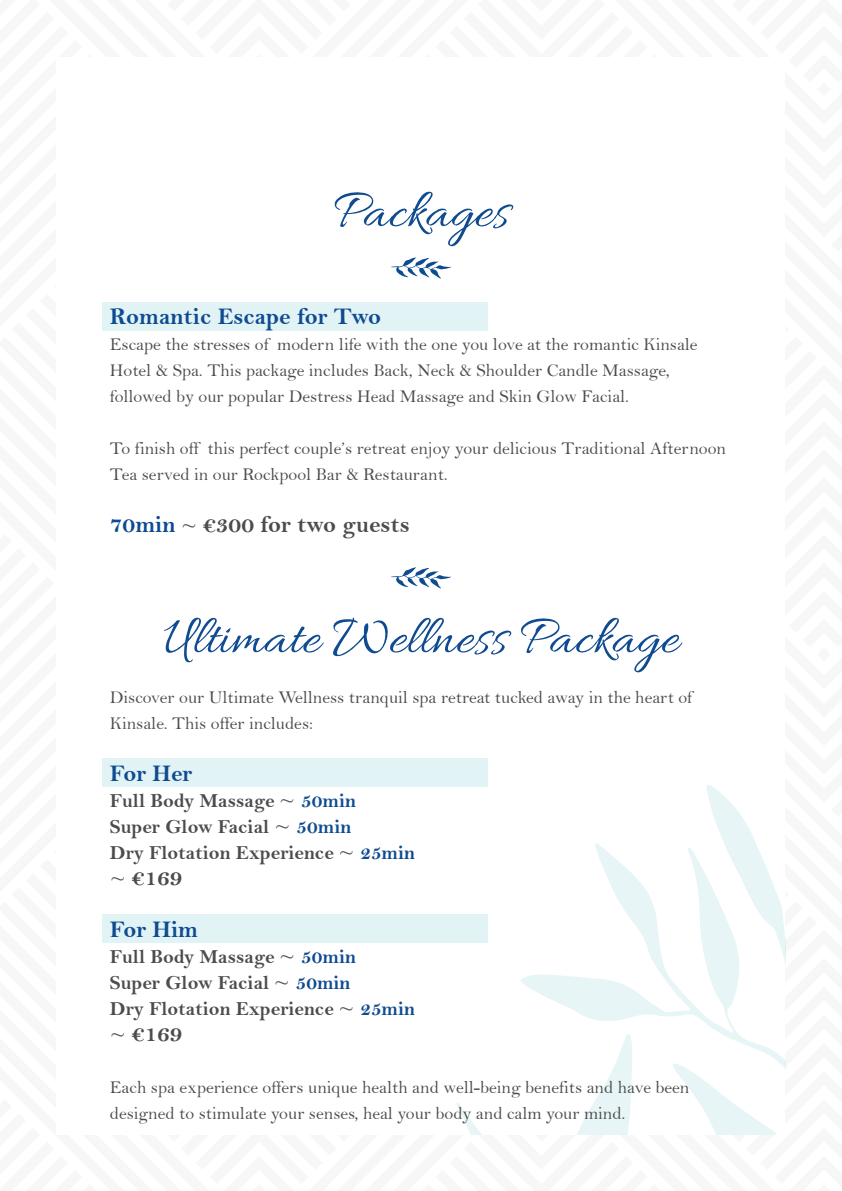
<style>
.page{position:relative;width:842px;height:1191px;background:#fff}
.page>*{position:absolute;margin:0;border:0;box-sizing:border-box;transform-origin:0 0}
.t1{font:56px "Allura";color:#0f4b90}
.t2{font:24px "Bell MT Bold";color:#0f4b90}
.t3{font:24px "Bell MT Bold";color:#4b4c4d}
.t4{font:20px "Bell MT Bold";color:#4b4c4d}
.t5{font:18px/26px "Bell";color:#4b4c4d}
.s1{color:#0f4b90}
.s2{font-family:"Bell"}
.s3{font-family:"Bell";font-size:24px}
</style>
<div class="page">
<svg style="left:520px;top:785px;width:265px;height:349px"></svg>
<svg style="left:456px;top:1033px;width:229px;height:101px"></svg>
<div style="left:102px;top:758px;width:386px;height:29px;background:#e1f3f5"></div>
<div style="left:102px;top:914px;width:386px;height:29px;background:#e1f3f5"></div>
<div style="left:102px;top:302px;width:386px;height:29px;background:#e1f3f5"></div>
<svg style="left:391px;top:257px;width:60px;height:22px"></svg>
<svg style="left:391px;top:567px;width:60px;height:21px"></svg>
<p class="t1" style="left:333px;top:180px;width:178px">Packages</p>
<p class="t2" style="left:110px;top:302px;width:273px">Romantic Escape for Two</p>
<p class="t5" style="left:110px;top:331px;width:589px">Escape the stresses of modern life with the one you love at the romantic Kinsale<br>Hotel &amp; Spa. This package includes Back, Neck &amp; Shoulder Candle Massage, followed by our popular Destress Head Massage and Skin Glow Facial.</p>
<p class="t5" style="left:110px;top:435px;width:618px">To finish off this perfect couple’s retreat enjoy your delicious Traditional Afternoon<br>Tea served in our Rockpool Bar &amp; Restaurant.</p>
<p class="t3" style="left:110px;top:510px;width:301px"><span class="s1">70min</span> <span class="s2">~</span> €300 for two guests</p>
<p class="t1" style="left:163px;top:606px;width:517px">Ultimate Wellness Package</p>
<p class="t5" style="left:110px;top:684px;width:584px">Discover our Ultimate Wellness tranquil spa retreat tucked away in the heart of<br>Kinsale. This offer includes:</p>
<p class="t2" style="left:110px;top:759px;width:84px">For Her</p>
<p class="t4" style="left:110px;top:789px;width:248px">Full Body Massage <span class="s3">~</span> <span class="s1">50min</span></p>
<p class="t4" style="left:110px;top:815px;width:243px">Super Glow Facial <span class="s3">~</span> <span class="s1">50min</span></p>
<p class="t4" style="left:110px;top:841px;width:307px">Dry Flotation Experience <span class="s3">~</span> <span class="s1">25min</span></p>
<p class="t3" style="left:110px;top:863px;width:74px"><span class="s2">~</span> €169</p>
<p class="t2" style="left:110px;top:915px;width:90px">For Him</p>
<p class="t4" style="left:110px;top:945px;width:248px">Full Body Massage <span class="s3">~</span> <span class="s1">50min</span></p>
<p class="t4" style="left:110px;top:971px;width:242px">Super Glow Facial <span class="s3">~</span> <span class="s1">50min</span></p>
<p class="t4" style="left:110px;top:997px;width:307px">Dry Flotation Experience <span class="s3">~</span> <span class="s1">25min</span></p>
<p class="t3" style="left:110px;top:1019px;width:74px"><span class="s2">~</span> €169</p>
<p class="t5" style="left:110px;top:1074px;width:581px">Each spa experience offers unique health and well-being benefits and have been designed to stimulate your senses, heal your body and calm your mind.</p>
</div>
